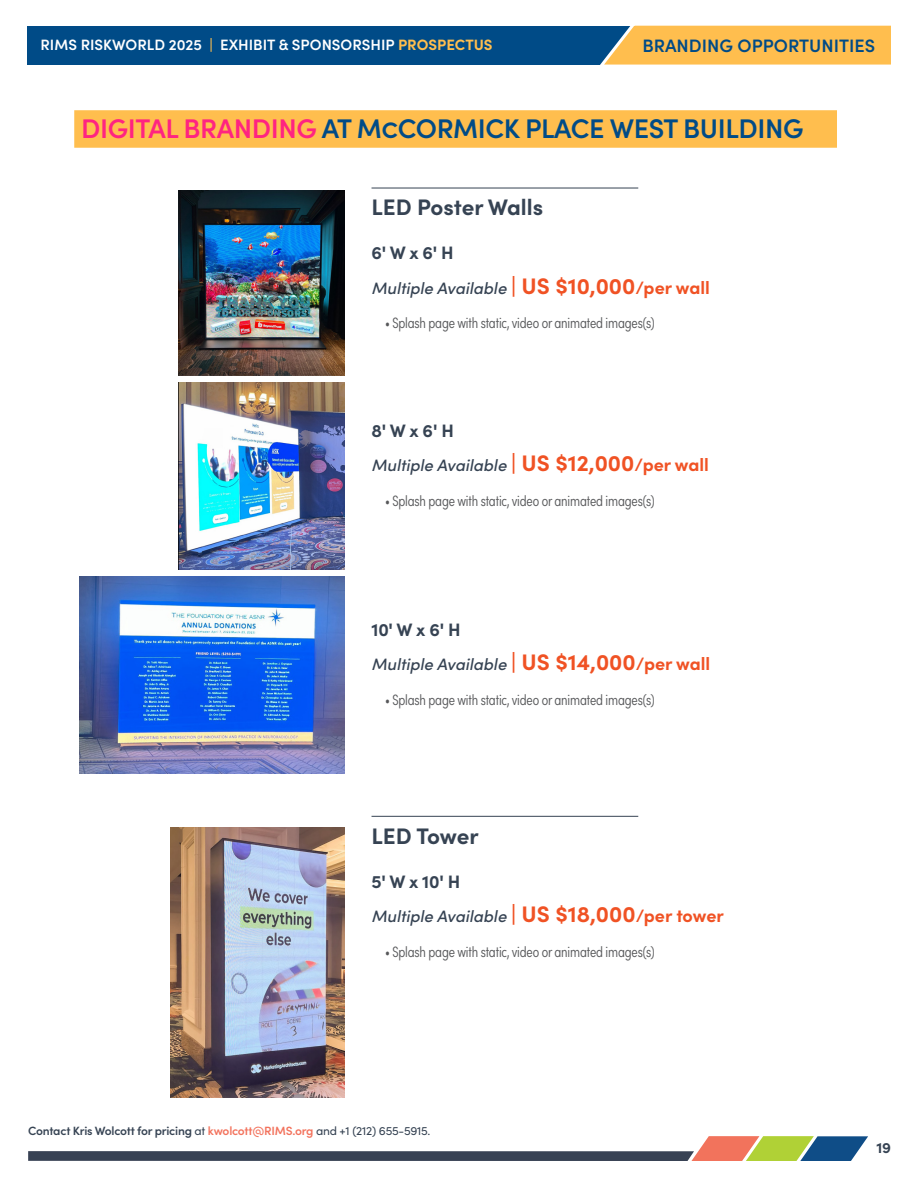
<style>
.page{position:relative;width:918px;height:1188px;background:#fff}
.page>*{position:absolute;margin:0;border:0;box-sizing:border-box;transform-origin:0 0}
.t1{font:600 27px "Sofia Pro";letter-spacing:-.015em;color:#004b87}
.t2{font:700 22.5px "Sofia Pro";color:#364353}
.t3{font:700 18px "Sofia Pro";color:#364353}
.t4{font:600 18px "Sofia Pro";color:#004b87}
.t5{font:italic 500 16.5px "Sofia Pro";color:#364353}
.t6{font:300 15px "Sofia Pro Condensed";letter-spacing:-.01em;color:#57585a}
.t7{font:600 15px "Sofia Pro";color:#fff}
.t8{font:700 15px "Sofia Pro";color:#364353}
.t9{font:600 12px "Sofia Pro";letter-spacing:-.02em;color:#364353}
.s1{color:#ffbe4e}
.s2{font-weight:700;color:#ffbe4e}
.s3{color:#ff2481}
.s4{font-weight:700;font-style:normal;font-size:22.5px;color:#f05224}
.s5{font-weight:700;font-style:normal;font-size:18px;color:#f05224}
.s6{font-weight:400}
.s7{color:#f3735d}
</style>
<div class="page">
<div style="left:27px;top:26px;width:864px;height:39px;background:#004b87"></div>
<svg style="left:600px;top:25px;width:291px;height:40px"></svg>
<svg style="left:28px;top:1136px;width:840px;height:25px"></svg>
<div style="left:74px;top:110px;width:763px;height:38px;background:#ffbe4e"></div>
<img style="left:179px;top:190px;width:166px;height:185px">
<img style="left:179px;top:382px;width:166px;height:188px">
<img style="left:80px;top:577px;width:265px;height:196px">
<img style="left:170px;top:827px;width:175px;height:271px">
<hr style="left:372px;top:188px;width:266px;height:1px;background:#364353">
<hr style="left:372px;top:816px;width:266px;height:1px;background:#364353">
<p class="t7" style="left:40px;top:34px;width:454px">RIMS RISKWORLD 2025 <span class="s1">|</span> EXHIBIT &amp; SPONSORSHIP <span class="s2">PROSPECTUS</span></p>
<p class="t4" style="left:642px;top:32px;width:234px">BRANDING OPPORTUNITIES</p>
<p class="t1" style="left:81px;top:108px;width:724px"><span class="s3">DIGITAL BRANDING</span> AT McCORMICK PLACE WEST BUILDING</p>
<p class="t2" style="left:372px;top:190px;width:173px">LED Poster Walls</p>
<p class="t3" style="left:372px;top:239px;width:84px">6' W x 6' H</p>
<p class="t5" style="left:372px;top:276px;width:340px">Multiple Available <span class="s4">| US $10,000</span><span class="s5">/per wall</span></p>
<p class="t6" style="left:385px;top:312px;width:271px">• Splash page with static, video or animated images(s)</p>
<p class="t3" style="left:372px;top:417px;width:84px">8' W x 6' H</p>
<p class="t5" style="left:372px;top:453px;width:339px">Multiple Available <span class="s4">| US $12,000</span><span class="s5">/per wall</span></p>
<p class="t6" style="left:385px;top:490px;width:271px">• Splash page with static, video or animated images(s)</p>
<p class="t3" style="left:372px;top:616px;width:91px">10' W x 6' H</p>
<p class="t5" style="left:372px;top:652px;width:340px">Multiple Available <span class="s4">| US $14,000</span><span class="s5">/per wall</span></p>
<p class="t6" style="left:385px;top:689px;width:271px">• Splash page with static, video or animated images(s)</p>
<p class="t2" style="left:372px;top:818px;width:109px">LED Tower</p>
<p class="t3" style="left:372px;top:867px;width:90px">5' W x 10' H</p>
<p class="t5" style="left:372px;top:904px;width:354px">Multiple Available <span class="s4">| US $18,000</span><span class="s5">/per tower</span></p>
<p class="t6" style="left:385px;top:940px;width:271px">• Splash page with static, video or animated images(s)</p>
<p class="t9" style="left:28px;top:1122px;width:404px">Contact Kris Wolcott for pricing <span class="s6">at</span> <span class="s7">kwolcott@RIMS.org</span> <span class="s6">and +1 (212) 655-5915.</span></p>
<p class="t8" style="left:877px;top:1137px;width:16px">19</p>
</div>
